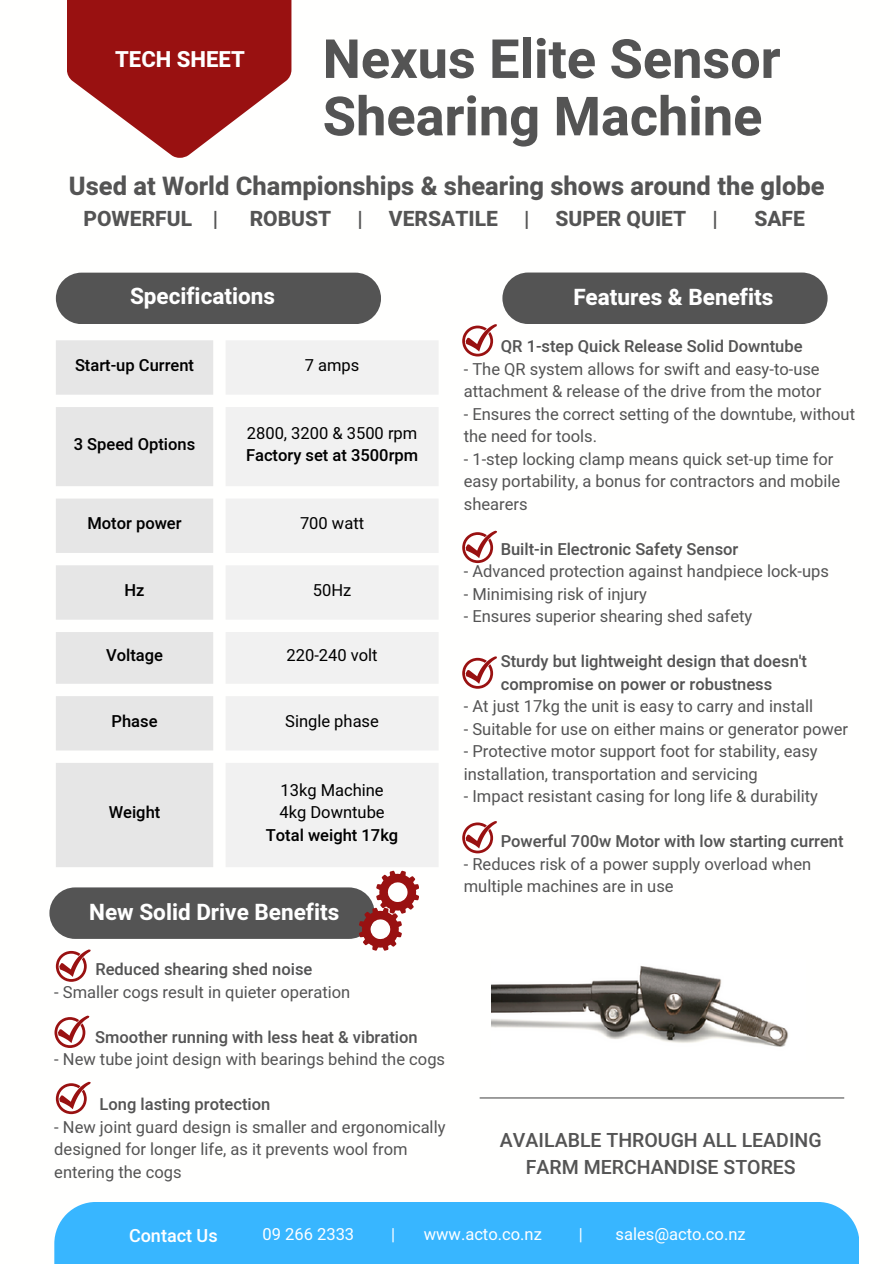
<style>
.page{position:relative;width:894px;height:1264px;background:#fff}
.page>*{position:absolute;margin:0;border:0;box-sizing:border-box;transform-origin:0 0}
.t1{font:700 54px/57.3px "Heebo";color:#545454}
.t2{font:800 25.5px "Heebo";color:#545454}
.t3{font:700 22.5px "Heebo";color:#fff}
.t4{font:800 22.5px "Heebo";color:#fff}
.t5{font:800 22.05px "Heebo";color:#fff}
.t6{font:800 21px "Heebo";color:#545454}
.t7{font:500 19.5px/27px "Heebo";color:#545454;text-align:center}
.t8{font:500 18px "Heebo";color:#fff}
.t9{font:16.5px/22.5px "Heebo";color:#545454}
.t10{font:500 16.5px "Heebo";color:#545454}
.t11{font:500 16.5px "Heebo";color:#000}
.t12{font:16.5px "Heebo";color:#000}
.t13{font:16.5px "Heebo";color:#fff}
</style>
<div class="page">
<div style="left:54px;top:1201px;width:805px;height:62px;background:#38b6ff"></div>
<svg style="left:67px;top:0;width:224px;height:158px"></svg>
<svg style="left:56px;top:340px;width:157px;height:527px;fill:#e6e6e6"></svg>
<svg style="left:226px;top:341px;width:212px;height:526px;fill:#f1f1f1"></svg>
<img style="left:491px;top:966px;width:297px;height:81px">
<svg style="left:462px;top:324px;width:35px;height:32px"></svg>
<svg style="left:462px;top:530px;width:35px;height:33px"></svg>
<svg style="left:462px;top:656px;width:35px;height:32px"></svg>
<svg style="left:56px;top:949px;width:35px;height:32px"></svg>
<svg style="left:462px;top:821px;width:35px;height:32px"></svg>
<hr style="left:479px;top:1097px;width:365px;height:1px;background:#545454">
<div style="left:49px;top:887px;width:325px;height:51px;background:#545454;border-radius:26px"></div>
<svg style="left:359px;top:870px;width:60px;height:80px"></svg>
<svg style="left:54px;top:1015px;width:35px;height:32px"></svg>
<div style="left:502px;top:272px;width:325px;height:52px;background:#545454;border-radius:26px"></div>
<div style="left:56px;top:273px;width:325px;height:51px;background:#545454;border-radius:26px"></div>
<svg style="left:56px;top:1081px;width:35px;height:33px"></svg>
<p class="t1" style="left:322px;top:32px;width:459px">Nexus Elite Sensor<br>Shearing Machine</p>
<p class="t2" style="left:69px;top:168px;width:757px">Used at World Championships &amp; shearing shows around the globe</p>
<p class="t6" style="left:83px;top:204px;width:136px">POWERFUL |</p>
<p class="t6" style="left:250px;top:204px;width:469px">ROBUST | VERSATILE | SUPER QUIET |</p>
<p class="t6" style="left:754px;top:204px;width:52px">SAFE</p>
<p class="t5" style="left:115px;top:44px;width:131px">TECH SHEET</p>
<p class="t3" style="left:130px;top:280px;width:146px">Specifications</p>
<p class="t11" style="left:75px;top:353px;width:120px">Start-up Current</p>
<h3 class="t12" style="left:305px;top:353px;width:56px">7 amps</h3>
<h1 class="t11" style="left:74px;top:432px;width:123px">3 Speed Options</h1>
<h2 class="t12" style="left:247px;top:421px;width:172px">2800, 3200 &amp; 3500 rpm</h2>
<h4 class="t11" style="left:246px;top:444px;width:173px">Factory set at 3500rpm</h4>
<h4 class="t11" style="left:87px;top:511px;width:96px">Motor power</h4>
<p class="t12" style="left:300px;top:511px;width:66px">700 watt</p>
<p class="t11" style="left:124px;top:578px;width:22px">Hz</p>
<p class="t12" style="left:313px;top:578px;width:40px">50Hz</p>
<p class="t11" style="left:106px;top:644px;width:58px">Voltage</p>
<p class="t12" style="left:286px;top:644px;width:93px">220-240 volt</p>
<p class="t11" style="left:111px;top:709px;width:48px">Phase</p>
<p class="t12" style="left:285px;top:709px;width:95px">Single phase</p>
<p class="t11" style="left:109px;top:800px;width:53px">Weight</p>
<p class="t12" style="left:280px;top:778px;width:105px">13kg Machine</p>
<p class="t12" style="left:279px;top:800px;width:107px">4kg Downtube</p>
<p class="t11" style="left:266px;top:823px;width:134px">Total weight 17kg</p>
<p class="t3" style="left:89px;top:896px;width:251px">New Solid Drive Benefits</p>
<p class="t10" style="left:95px;top:958px;width:218px">Reduced shearing shed noise</p>
<p class="t9" style="left:54px;top:981px;width:297px">- Smaller cogs result in quieter operation</p>
<p class="t10" style="left:95px;top:1025px;width:324px">Smoother running with less heat &amp; vibration</p>
<p class="t9" style="left:54px;top:1048px;width:392px">- New tube joint design with bearings behind the cogs</p>
<p class="t10" style="left:99px;top:1093px;width:172px">Long lasting protection</p>
<p class="t9" style="left:54px;top:1116px;width:392px">- New joint guard design is smaller and ergonomically designed for longer life, as it prevents wool from entering the cogs</p>
<p class="t4" style="left:573px;top:281px;width:201px">Features &amp; Benefits</p>
<p class="t10" style="left:500px;top:335px;width:303px">QR 1-step Quick Release Solid Downtube</p>
<p class="t9" style="left:463px;top:358px;width:359px">- The QR system allows for swift and easy-to-use attachment &amp; release of the drive from the motor</p>
<p class="t9" style="left:463px;top:403px;width:392px">- Ensures the correct setting of the downtube, without the need for tools.</p>
<p class="t9" style="left:463px;top:448px;width:378px">- 1-step locking clamp means quick set-up time for easy portability, a bonus for contractors and mobile shearers</p>
<p class="t10" style="left:500px;top:537px;width:239px">Built-in Electronic Safety Sensor</p>
<p class="t9" style="left:463px;top:561px;width:366px">- Advanced protection against handpiece lock-ups</p>
<p class="t9" style="left:463px;top:583px;width:184px">- Minimising risk of injury</p>
<p class="t9" style="left:463px;top:606px;width:290px">- Ensures superior shearing shed safety</p>
<p class="t10" style="left:500px;top:650px;width:308px">Sturdy but lightweight design that doesn't</p>
<p class="t10" style="left:500px;top:672px;width:273px">compromise on power or robustness</p>
<p class="t9" style="left:463px;top:696px;width:350px">- At just 17kg the unit is easy to carry and install</p>
<p class="t9" style="left:463px;top:718px;width:386px">- Suitable for use on either mains or generator power</p>
<p class="t9" style="left:463px;top:741px;width:355px">- Protective motor support foot for stability, easy installation, transportation and servicing</p>
<p class="t9" style="left:463px;top:786px;width:355px">- Impact resistant casing for long life &amp; durability</p>
<p class="t10" style="left:500px;top:830px;width:344px">Powerful 700w Motor with low starting current</p>
<p class="t9" style="left:463px;top:853px;width:349px">- Reduces risk of a power supply overload when multiple machines are in use</p>
<h4 class="t7" style="left:500px;top:1127px;width:323px">AVAILABLE THROUGH ALL LEADING<br>FARM MERCHANDISE STORES</h4>
<p class="t8" style="left:129px;top:1223px;width:90px">Contact Us</p>
<p class="t13" style="left:262px;top:1222px;width:93px">09 266 2333</p>
<p class="t13" style="left:391px;top:1222px;width:6px">|</p>
<p class="t13" style="left:423px;top:1222px;width:119px">www.acto.co.nz</p>
<p class="t13" style="left:578px;top:1222px;width:6px">|</p>
<p class="t13" style="left:615px;top:1222px;width:132px">sales@acto.co.nz</p>
</div>
